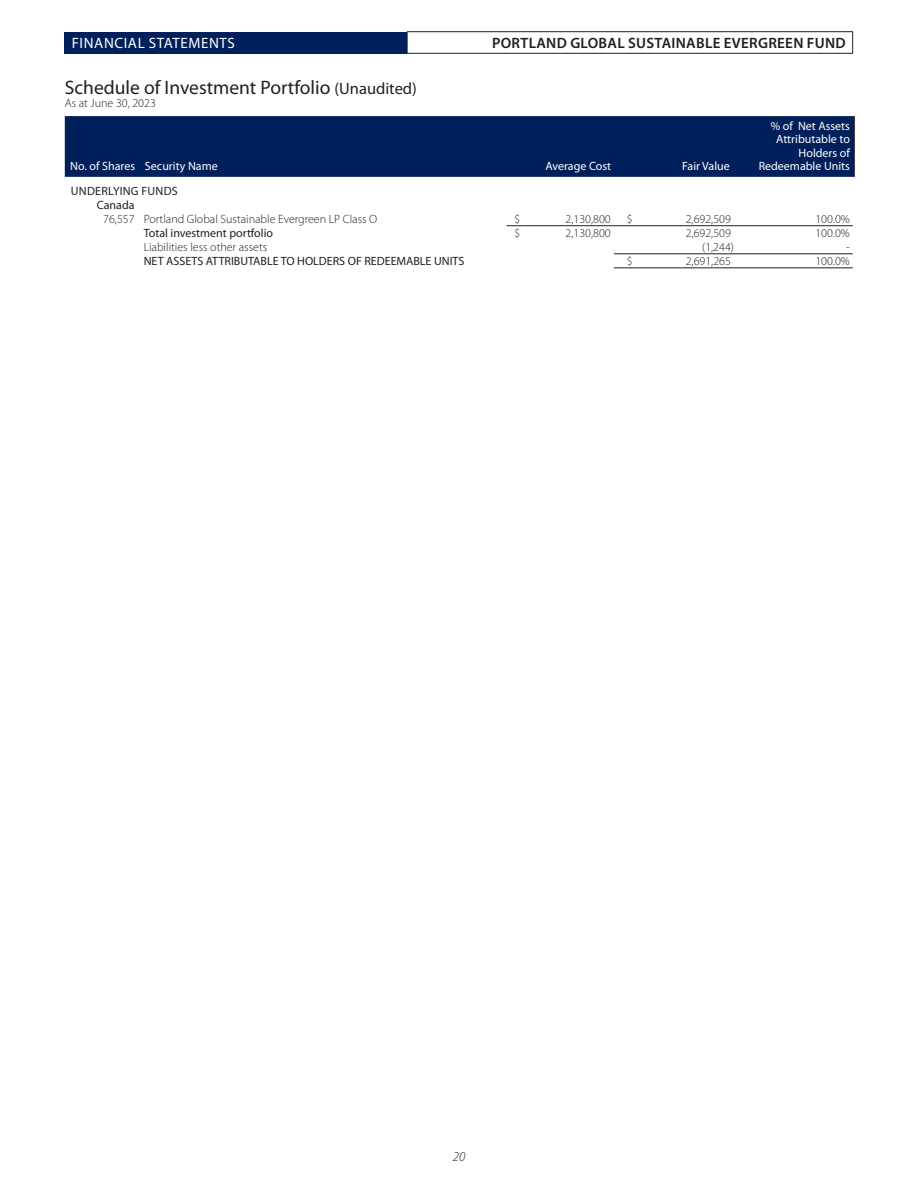
<style>
.page{position:relative;width:918px;height:1188px;background:#fff}
.page>*{position:absolute;margin:0;border:0;box-sizing:border-box;transform-origin:0 0}
.SECTION_HEADS{font:19.5px "Myriad Pro";color:#231f20}
.t1{font:600 15px "Myriad Pro";letter-spacing:.02em;color:#231f20}
.t2{font:15px "Myriad Pro";letter-spacing:.04em;color:#fff}
.t3{font:italic 300 13.5px "Myriad Pro";color:#231f20}
.TABLE_SUBHEADS_Rev{font:12px/13.5px "Myriad Pro";color:#fff;text-align:right}
.TABLE_BODY_Right_A{font:300 12px "Myriad Pro";color:#231f20}
.TABLE_BODY_Left_Al{font:300 12px "Myriad Pro";color:#231f20}
.TABLE_BODY_Left_Se{font:12px "Myriad Pro";color:#231f20}
.TABLE_BODY_Left_Al-2{font:12px "Myriad Pro";color:#231f20}
.SECTION_HEADS-2{font:300 12px "Myriad Pro";color:#231f20}
.TABLE_BODY_Left_Se-2{font:12px "Myriad Pro";letter-spacing:.02em;color:#231f20}
.TABLE_BODY_Negativ{font:300 12px "Myriad Pro";color:#231f20}
.TABLE_BODY_Right_A-2{font:12px "Myriad Pro";color:#231f20}
.s1{font-size:16.5px}
</style>
<div class="page">
<div style="left:65px;top:32px;width:342px;height:21px;background:#00205b"></div>
<hr style="left:407px;top:31px;width:446px;height:1px;background:#231f20">
<svg style="left:407px;top:32px;width:1px;height:21px"></svg>
<svg style="left:852px;top:32px;width:1px;height:21px"></svg>
<hr style="left:407px;top:53px;width:446px;height:1px;background:#231f20">
<div style="left:65px;top:116px;width:789px;height:61px;background:#00205b"></div>
<hr style="left:854px;top:116px;width:1px;height:61px;background:#231f20">
<svg style="left:614px;top:253px;width:22px;height:1px"></svg>
<hr style="left:636px;top:253px;width:98px;height:1px;background:#231f20">
<hr style="left:734px;top:253px;width:119px;height:1px;background:#231f20">
<svg style="left:614px;top:267px;width:22px;height:1px"></svg>
<hr style="left:636px;top:267px;width:98px;height:1px;background:#231f20">
<hr style="left:734px;top:267px;width:119px;height:1px;background:#231f20">
<svg style="left:507px;top:225px;width:16px;height:1px"></svg>
<hr style="left:523px;top:225px;width:91px;height:1px;background:#231f20">
<svg style="left:614px;top:225px;width:22px;height:1px"></svg>
<hr style="left:636px;top:225px;width:98px;height:1px;background:#231f20">
<hr style="left:734px;top:225px;width:119px;height:1px;background:#231f20">
<p class="t2" style="left:72px;top:34px;width:165px">FINANCIAL STATEMENTS</p>
<p class="t1" style="left:492px;top:34px;width:355px">PORTLAND GLOBAL SUSTAINABLE EVERGREEN FUND</p>
<p class="SECTION_HEADS" style="left:65px;top:75px;width:354px">Schedule of Investment Portfolio <span class="s1">(Unaudited)</span></p>
<p class="SECTION_HEADS-2" style="left:65px;top:96px;width:93px">As at June 30, 2023</p>
<p class="TABLE_SUBHEADS_Rev" style="left:70px;top:159px;width:66px">No. of Shares</p>
<p class="TABLE_SUBHEADS_Rev" style="left:145px;top:159px;width:74px">Security Name</p>
<p class="TABLE_SUBHEADS_Rev" style="left:545px;top:159px;width:67px">Average Cost</p>
<p class="TABLE_SUBHEADS_Rev" style="left:682px;top:159px;width:49px">Fair Value</p>
<p class="TABLE_SUBHEADS_Rev" style="left:759px;top:119px;width:93px">% of Net Assets<br>Attributable to<br>Holders of<br>Redeemable Units</p>
<p class="TABLE_BODY_Left_Se-2" style="left:71px;top:184px;width:108px">UNDERLYING FUNDS</p>
<p class="TABLE_BODY_Right_A-2" style="left:97px;top:198px;width:39px">Canada</p>
<p class="TABLE_BODY_Right_A" style="left:103px;top:212px;width:33px">76,557</p>
<p class="TABLE_BODY_Left_Al" style="left:144px;top:212px;width:235px">Portland Global Sustainable Evergreen LP Class O</p>
<p class="TABLE_BODY_Right_A" style="left:514px;top:212px;width:7px">$</p>
<p class="TABLE_BODY_Right_A" style="left:566px;top:212px;width:47px">2,130,800</p>
<p class="TABLE_BODY_Right_A" style="left:627px;top:212px;width:7px">$</p>
<p class="TABLE_BODY_Right_A" style="left:686px;top:212px;width:47px">2,692,509</p>
<p class="TABLE_BODY_Right_A" style="left:815px;top:212px;width:36px">100.0%</p>
<p class="TABLE_BODY_Left_Al-2" style="left:144px;top:226px;width:131px">Total investment portfolio</p>
<p class="TABLE_BODY_Right_A" style="left:514px;top:226px;width:7px">$</p>
<p class="TABLE_BODY_Right_A" style="left:566px;top:226px;width:47px">2,130,800</p>
<p class="TABLE_BODY_Right_A" style="left:686px;top:226px;width:47px">2,692,509</p>
<p class="TABLE_BODY_Right_A" style="left:815px;top:226px;width:36px">100.0%</p>
<p class="TABLE_BODY_Left_Al" style="left:144px;top:240px;width:125px">Liabilities less other assets</p>
<p class="TABLE_BODY_Negativ" style="left:702px;top:240px;width:33px">(1,244)</p>
<p class="TABLE_BODY_Right_A" style="left:846px;top:240px;width:5px">-</p>
<p class="TABLE_BODY_Left_Se" style="left:144px;top:254px;width:322px">NET ASSETS ATTRIBUTABLE TO HOLDERS OF REDEEMABLE UNITS</p>
<p class="TABLE_BODY_Right_A" style="left:627px;top:254px;width:7px">$</p>
<p class="TABLE_BODY_Right_A" style="left:686px;top:254px;width:47px">2,691,265</p>
<p class="TABLE_BODY_Right_A" style="left:815px;top:254px;width:36px">100.0%</p>
<p class="t3" style="left:453px;top:1148px;width:14px">20</p>
</div>
